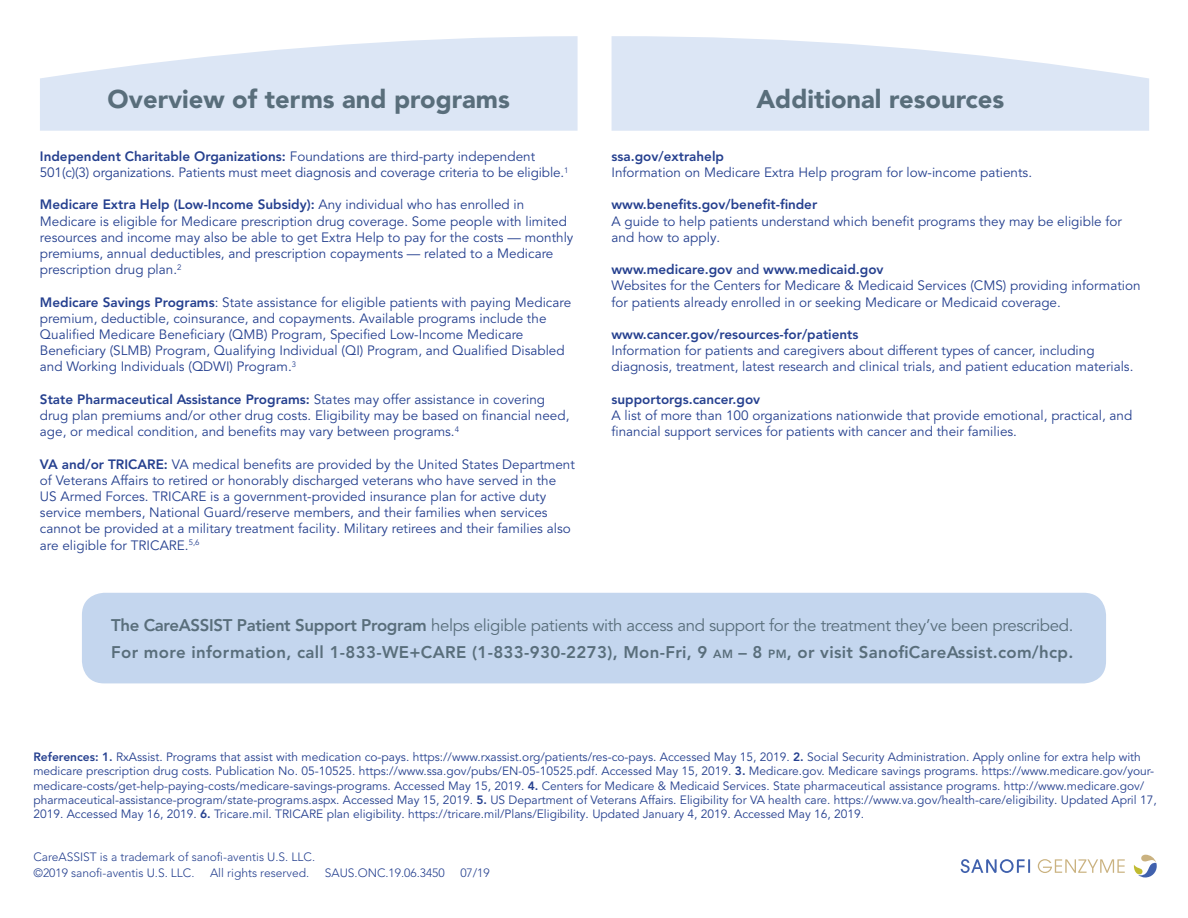
<style>
.page{position:relative;width:1188px;height:918px;background:#fff}
.page>*{position:absolute;margin:0;border:0;box-sizing:border-box;transform-origin:0 0}
.t1{font:900 25.5px "Avenir LT Pro";color:#596e7b}
.t2{font:800 16.8px/27px "Avenir LT Pro";letter-spacing:.02em;color:#596e7b}
.t3{font:13.5px/16.2px "Avenir LT Pro";color:#25408f}
.t4{font:800 13.5px "Avenir LT Pro";color:#25408f}
.t5{font:12px/14.4px "Avenir LT Pro";color:#25408f}
.t6{font:300 12px/16.2px "Avenir LT Pro";color:#25408f}
.s1{font-weight:800}
.s2{font-weight:500}
.s3{font-weight:400}
.s4{font-size:11.7px}
</style>
<div class="page">
<div style="left:82px;top:593px;width:1024px;height:90px;background:#c4d6ee;border-radius:22px"></div>
<svg style="left:612px;top:36px;width:537px;height:95px;background:#e1e9f6"></svg>
<svg style="left:40px;top:36px;width:538px;height:95px;fill:#dce6f5"></svg>
<svg style="left:961px;top:859px;width:69px;height:14px"></svg>
<svg style="left:1038px;top:859px;width:87px;height:14px"></svg>
<svg style="left:1134px;top:855px;width:23px;height:23px"></svg>
<h1 class="t1" style="left:108px;top:83px;width:404px">Overview of terms and programs</h1>
<h1 class="t1" style="left:756px;top:83px;width:249px">Additional resources</h1>
<p class="t3" style="left:40px;top:148px;width:530px"><span class="s1">Independent Charitable Organizations:</span> Foundations are third-party independent<br>501(c)(3) organizations. Patients must meet diagnosis and coverage criteria to be eligible.<sup>1</sup></p>
<p class="t3" style="left:40px;top:197px;width:535px"><span class="s1">Medicare Extra Help (Low-Income Subsidy):</span> Any individual who has enrolled in Medicare is eligible for Medicare prescription drug coverage. Some people with limited resources and income may also be able to get Extra Help to pay for the costs — monthly premiums, annual deductibles, and prescription copayments — related to a Medicare prescription drug plan.<sup>2</sup></p>
<p class="t3" style="left:40px;top:294px;width:533px"><span class="s1">Medicare Savings Programs</span>: State assistance for eligible patients with paying Medicare premium, deductible, coinsurance, and copayments. Available programs include the Qualified Medicare Beneficiary (QMB) Program, Specified Low-Income Medicare Beneficiary (SLMB) Program, Qualifying Individual (QI) Program, and Qualified Disabled and Working Individuals (QDWI) Program.<sup>3</sup></p>
<p class="t3" style="left:40px;top:391px;width:531px"><span class="s1">State Pharmaceutical Assistance Programs:</span> States may offer assistance in covering drug plan premiums and/or other drug costs. Eligibility may be based on financial need, age, or medical condition, and benefits may vary between programs.<sup>4</sup></p>
<p class="t3" style="left:40px;top:456px;width:537px"><span class="s1">VA and/or TRICARE:</span> VA medical benefits are provided by the United States Department of Veterans Affairs to retired or honorably discharged veterans who have served in the US Armed Forces. TRICARE is a government-provided insurance plan for active duty service members, National Guard/reserve members, and their families when services cannot be provided at a military treatment facility. Military retirees and their families also are eligible for TRICARE.<sup>5,6</sup></p>
<p class="t4" style="left:612px;top:148px;width:114px">ssa.gov/extrahelp</p>
<p class="t3" style="left:612px;top:165px;width:422px">Information on Medicare Extra Help program for low-income patients.</p>
<p class="t4" style="left:612px;top:197px;width:207px">www.benefits.gov/benefit-finder</p>
<p class="t3" style="left:612px;top:213px;width:512px">A guide to help patients understand which benefit programs they may be eligible for and how to apply.</p>
<p class="t3" style="left:612px;top:262px;width:531px"><span class="s1">www.medicare.gov</span> <span class="s2">and</span> <span class="s1">www.medicaid.gov<br></span>Websites for the Centers for Medicare &amp; Medicaid Services (CMS) providing information for patients already enrolled in or seeking Medicare or Medicaid coverage.</p>
<p class="t4" style="left:612px;top:326px;width:249px">www.cancer.gov/resources-for/patients</p>
<p class="t3" style="left:612px;top:343px;width:523px">Information for patients and caregivers about different types of cancer, including diagnosis, treatment, latest research and clinical trials, and patient education materials.</p>
<p class="t4" style="left:612px;top:391px;width:150px">supportorgs.cancer.gov</p>
<p class="t3" style="left:612px;top:408px;width:522px">A list of more than 100 organizations nationwide that provide emotional, practical, and financial support services for patients with cancer and their families.</p>
<p class="t2" style="left:111px;top:612px;width:964px">The CareASSIST Patient Support Program <span class="s3">helps eligible patients with access and support for the treatment they’ve been prescribed.<br></span>For more information, call 1-833-WE+CARE (1-833-930-2273), Mon-Fri, 9 <span class="s4">AM</span> – 8 <span class="s4">PM</span>, or visit SanofiCareAssist.com/hcp.</p>
<p class="t5" style="left:33px;top:750px;width:1125px"><span class="s1">References: 1.</span> RxAssist. Programs that assist with medication co-pays. https://www.rxassist.org/patients/res-co-pays. Accessed May 15, 2019. <span class="s1">2.</span> Social Security Administration. Apply online for extra help with medicare prescription drug costs. Publication No. 05-10525. https://www.ssa.gov/pubs/EN-05-10525.pdf. Accessed May 15, 2019. <span class="s1">3.</span> Medicare.gov. Medicare savings programs. https://www.medicare.gov/your&shy;medicare-costs/get-help-paying-costs/medicare-savings-programs. Accessed May 15, 2019. <span class="s1">4.</span> Centers for Medicare &amp; Medicaid Services. State pharmaceutical assistance programs. http://www.medicare.gov/ pharmaceutical-assistance-program/state-programs.aspx. Accessed May 15, 2019. <span class="s1">5.</span> US Department of Veterans Affairs. Eligibility for VA health care. https://www.va.gov/health-care/eligibility. Updated April 17, 2019. Accessed May 16, 2019. <span class="s1">6.</span> Tricare.mil. TRICARE plan eligibility. https://tricare.mil/Plans/Eligibility. Updated January 4, 2019. Accessed May 16, 2019.</p>
<p class="t6" style="left:33px;top:849px;width:283px">CareASSIST is a trademark of sanofi-aventis U.S. LLC. ©2019 sanofi-aventis U.S. LLC.</p>
<p class="t6" style="left:210px;top:865px;width:101px">All rights reserved.</p>
<p class="t6" style="left:325px;top:865px;width:121px">SAUS.ONC.19.06.3450</p>
<p class="t6" style="left:460px;top:865px;width:31px">07/19</p>
</div>
